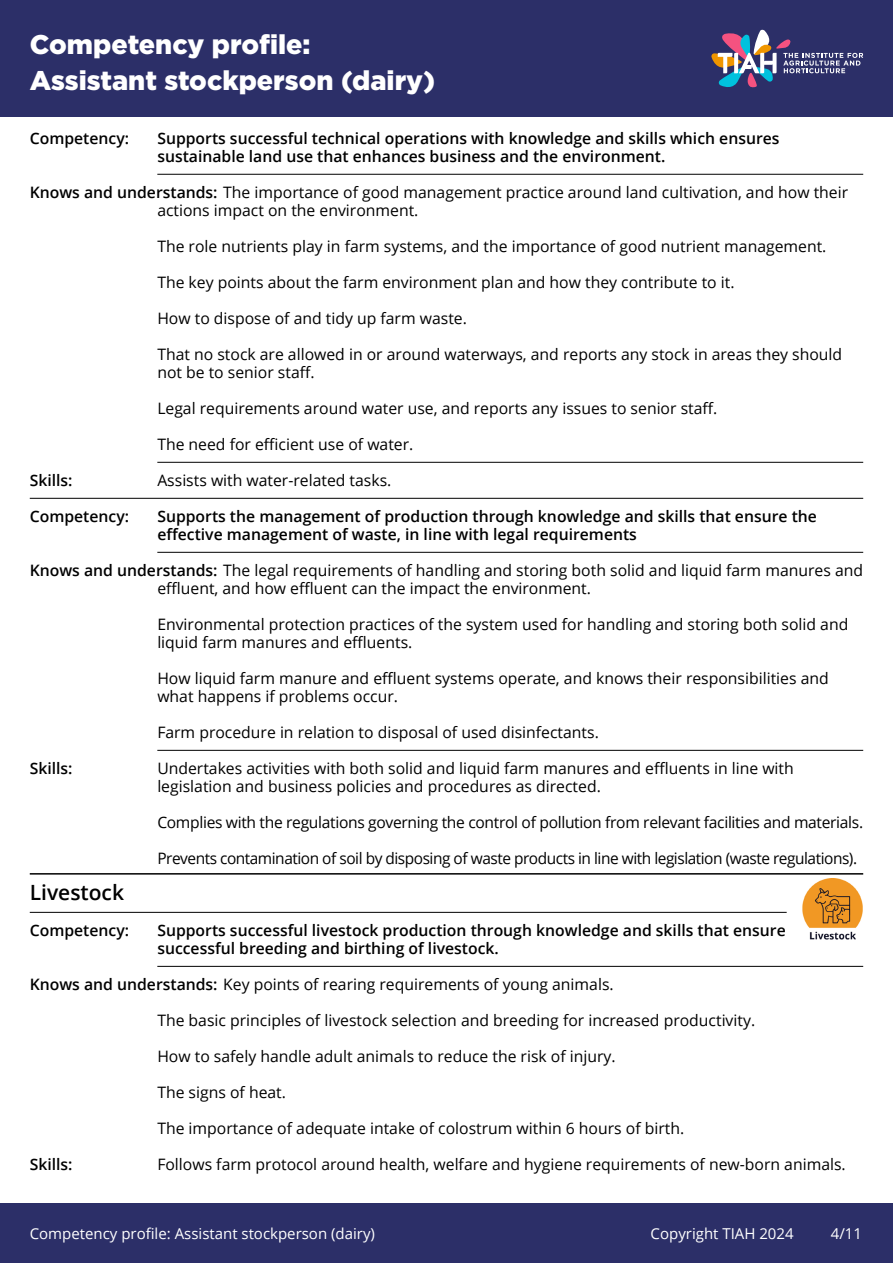
<style>
.page{position:relative;width:893px;height:1263px;background:#fff}
.page>*{position:absolute;margin:0;border:0;box-sizing:border-box;transform-origin:0 0}
.t1{font:900 27px/36px "Gotham";color:#fff}
.t2{font:600 21px "Open Sans";color:#000}
.t3{font:15.75px/18px "Open Sans";color:#000}
.t4{font:600 15.75px/18px "Open Sans";color:#000}
.t5{font:15.75px "Open Sans";letter-spacing:-.03em;color:#000}
.t6{font:15.75px "Open Sans";letter-spacing:-.02em;color:#000}
.t7{font:15px "Open Sans";color:#fff}
.s1{font-weight:600}
</style>
<div class="page">
<div style="left:0;top:1203px;width:893px;height:60px;background:#2c2f68"></div>
<div style="left:0;top:0;width:893px;height:117px;background:#2c2f68"></div>
<svg style="left:711px;top:29px;width:152px;height:59px"></svg>
<hr style="left:157px;top:174px;width:706px;height:1px;background:#000">
<hr style="left:157px;top:462px;width:706px;height:1px;background:#000">
<hr style="left:30px;top:498px;width:833px;height:1px;background:#000">
<hr style="left:157px;top:552px;width:706px;height:1px;background:#000">
<hr style="left:157px;top:750px;width:706px;height:1px;background:#000">
<hr style="left:30px;top:873px;width:833px;height:1px;background:#000">
<hr style="left:30px;top:912px;width:757px;height:1px;background:#000">
<hr style="left:157px;top:966px;width:706px;height:1px;background:#000">
<img style="left:802px;top:879px;width:61px;height:61px">
<h1 class="t1" style="left:30px;top:26px;width:407px">Competency profile:<br>Assistant stockperson (dairy)</h1>
<p class="t4" style="left:30px;top:129px;width:101px">Competency:</p>
<p class="t4" style="left:157px;top:129px;width:624px">Supports successful technical operations with knowledge and skills which ensures sustainable land use that enhances business and the environment.</p>
<p class="t3" style="left:157px;top:183px;width:692px;text-indent:-128px"><span class="s1">Knows and understands:</span> The importance of good management practice around land cultivation, and how their actions impact on the environment.</p>
<p class="t3" style="left:157px;top:237px;width:671px">The role nutrients play in farm systems, and the importance of good nutrient management.</p>
<p class="t3" style="left:157px;top:273px;width:579px">The key points about the farm environment plan and how they contribute to it.</p>
<p class="t3" style="left:157px;top:309px;width:311px">How to dispose of and tidy up farm waste.</p>
<p class="t3" style="left:157px;top:345px;width:686px">That no stock are allowed in or around waterways, and reports any stock in areas they should not be to senior staff.</p>
<p class="t3" style="left:157px;top:399px;width:562px">Legal requirements around water use, and reports any issues to senior staff.</p>
<p class="t3" style="left:157px;top:435px;width:258px">The need for efficient use of water.</p>
<p class="t4" style="left:30px;top:471px;width:44px">Skills:</p>
<p class="t3" style="left:157px;top:471px;width:236px">Assists with water-related tasks.</p>
<p class="t4" style="left:30px;top:507px;width:101px">Competency:</p>
<p class="t4" style="left:157px;top:507px;width:661px">Supports the management of production through knowledge and skills that ensure the effective management of waste, in line with legal requirements</p>
<p class="t3" style="left:157px;top:561px;width:707px;text-indent:-128px"><span class="s1">Knows and understands:</span> The legal requirements of handling and storing both solid and liquid farm manures and effluent, and how effluent can the impact the environment.</p>
<p class="t3" style="left:157px;top:615px;width:692px">Environmental protection practices of the system used for handling and storing both solid and liquid farm manures and effluents.</p>
<p class="t3" style="left:157px;top:669px;width:673px">How liquid farm manure and effluent systems operate, and knows their responsibilities and what happens if problems occur.</p>
<p class="t3" style="left:157px;top:723px;width:443px">Farm procedure in relation to disposal of used disinfectants.</p>
<p class="t4" style="left:30px;top:759px;width:44px">Skills:</p>
<p class="t3" style="left:157px;top:759px;width:638px">Undertakes activities with both solid and liquid farm manures and effluents in line with legislation and business policies and procedures as directed.</p>
<p class="t6" style="left:157px;top:811px;width:707px">Complies with the regulations governing the control of pollution from relevant facilities and materials.</p>
<p class="t5" style="left:157px;top:847px;width:701px">Prevents contamination of soil by disposing of waste products in line with legislation (waste regulations).</p>
<h2 class="t2" style="left:30px;top:878px;width:96px">Livestock</h2>
<p class="t4" style="left:30px;top:921px;width:101px">Competency:</p>
<p class="t4" style="left:157px;top:921px;width:630px">Supports successful livestock production through knowledge and skills that ensure successful breeding and birthing of livestock.</p>
<p class="t3" style="left:30px;top:975px;width:585px"><span class="s1">Knows and understands:</span> Key points of rearing requirements of young animals.</p>
<p class="t3" style="left:157px;top:1011px;width:599px">The basic principles of livestock selection and breeding for increased productivity.</p>
<p class="t3" style="left:157px;top:1047px;width:460px">How to safely handle adult animals to reduce the risk of injury.</p>
<p class="t3" style="left:157px;top:1083px;width:130px">The signs of heat.</p>
<p class="t3" style="left:157px;top:1119px;width:528px">The importance of adequate intake of colostrum within 6 hours of birth.</p>
<p class="t4" style="left:30px;top:1155px;width:44px">Skills:</p>
<p class="t3" style="left:157px;top:1155px;width:690px">Follows farm protocol around health, welfare and hygiene requirements of new-born animals.</p>
<p class="t7" style="left:30px;top:1223px;width:347px">Competency profile: Assistant stockperson (dairy)</p>
<p class="t7" style="left:651px;top:1223px;width:145px">Copyright TIAH 2024</p>
<p class="t7" style="left:831px;top:1223px;width:33px">4/11</p>
</div>
